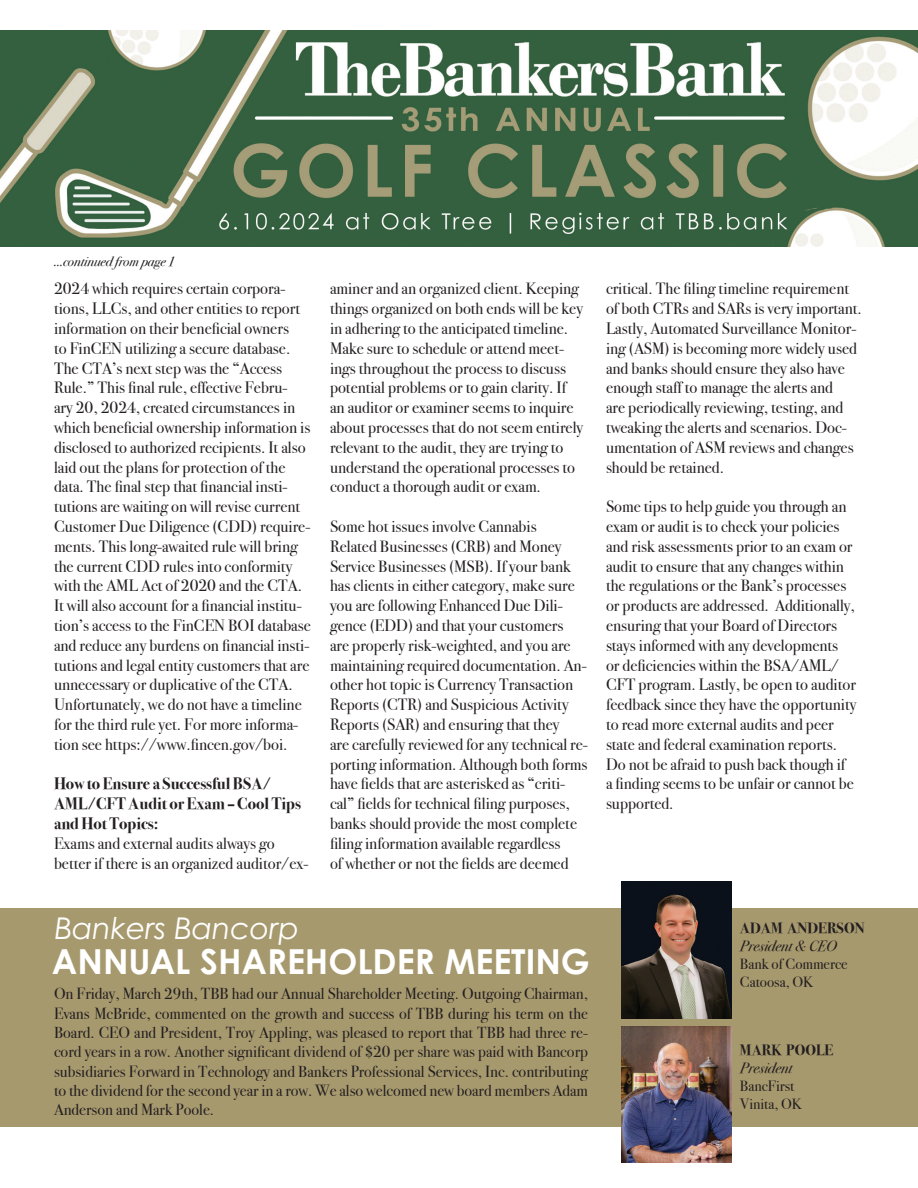
<style>
.page{position:relative;width:918px;height:1188px;background:#fff}
.page>*{position:absolute;margin:0;border:0;box-sizing:border-box;transform-origin:0 0}
.t1{font:700 34.5px "Century Gothic Pro";color:#fff}
.t2{font:italic 30px "Century Gothic Pro";color:#fff}
.t3{font:16.5px/19.8px "Bodoni Svty Two ITCTT";color:#231f20}
.t4{font:700 16.5px/19.8px "Bodoni Svty Two ITCTT";color:#231f20}
.t5{font:16.2px/19.4px "Bodoni Svty Two ITCTT";color:#231f20;text-align:justify}
.t6{font:15px "Bodoni Svty Two ITCTT";color:#231f20}
.t7{font:italic 15px "Bodoni Svty Two ITCTT";color:#231f20}
.t8{font:700 15px "Bodoni Svty Two ITCTT";color:#231f20}
.t9{font:italic 13.5px "Bodoni Svty Two ITCTT";color:#231f20}
</style>
<div class="page">
<div style="left:0;top:908px;width:918px;height:219px;background:#a7996e"></div>
<img style="left:621px;top:882px;width:110px;height:136px">
<img style="left:621px;top:1026px;width:110px;height:137px">
<img style="left:0;top:30px;width:918px;height:216px">
<p class="t9" style="left:54px;top:250px;width:123px">...continued from page 1</p>
<p class="t3" style="left:54px;top:277px;width:258px">2024 which requires certain corpora&shy;tions, LLCs, and other entities to report information on their beneficial owners<br>to FinCEN utilizing a secure database.<br>The CTA’s next step was the “Access Rule.” This final rule, effective Febru-<br>ary 20, 2024, created circumstances in which beneficial ownership information is disclosed to authorized recipients. It also laid out the plans for protection of the data. The final step that financial insti&shy;tutions are waiting on will revise current Customer Due Diligence (CDD) require&shy;ments. This long-awaited rule will bring the current CDD rules into conformity with the AML Act of 2020 and the CTA.<br>It will also account for a financial institu&shy;tion’s access to the FinCEN BOI database and reduce any burdens on financial insti&shy;tutions and legal entity customers that are unnecessary or duplicative of the CTA.<br>Unfortunately, we do not have a timeline for the third rule yet. For more informa&shy;tion see https://www.fincen.gov/boi.</p>
<p class="t4" style="left:54px;top:773px;width:248px">How to Ensure a Successful BSA/<br>AML/CFT Audit or Exam – Cool Tips and Hot Topics:</p>
<p class="t3" style="left:54px;top:832px;width:256px">Exams and external audits always go better if there is an organized auditor/ex-</p>
<p class="t3" style="left:330px;top:277px;width:255px">aminer and an organized client. Keeping things organized on both ends will be key in adhering to the anticipated timeline.<br>Make sure to schedule or attend meet&shy;ings throughout the process to discuss potential problems or to gain clarity. If an auditor or examiner seems to inquire about processes that do not seem entirely relevant to the audit, they are trying to understand the operational processes to conduct a thorough audit or exam.</p>
<p class="t3" style="left:330px;top:515px;width:260px">Some hot issues involve Cannabis<br>Related Businesses (CRB) and Money Service Businesses (MSB). If your bank has clients in either category, make sure you are following Enhanced Due Dili&shy;gence (EDD) and that your customers<br>are properly risk-weighted, and you are maintaining required documentation. An&shy;other hot topic is Currency Transaction Reports (CTR) and Suspicious Activity Reports (SAR) and ensuring that they<br>are carefully reviewed for any technical re&shy;porting information. Although both forms have fields that are asterisked as “criti&shy;cal” fields for technical filing purposes, banks should provide the most complete filing information available regardless<br>of whether or not the fields are deemed</p>
<p class="t3" style="left:606px;top:277px;width:257px">critical. The filing timeline requirement of both CTRs and SARs is very important.<br>Lastly, Automated Surveillance Monitor&shy;ing (ASM) is becoming more widely used and banks should ensure they also have enough staff to manage the alerts and<br>are periodically reviewing, testing, and tweaking the alerts and scenarios. Doc&shy;umentation of ASM reviews and changes should be retained.</p>
<p class="t3" style="left:606px;top:495px;width:252px">Some tips to help guide you through an exam or audit is to check your policies and risk assessments prior to an exam or audit to ensure that any changes within the regulations or the Bank’s processes or products are addressed. Additionally, ensuring that your Board of Directors stays informed with any developments<br>or deficiencies within the BSA/AML/ CFT program. Lastly, be open to auditor feedback since they have the opportunity to read more external audits and peer state and federal examination reports.<br>Do not be afraid to push back though if<br>a finding seems to be unfair or cannot be supported.</p>
<p class="t2" style="left:55px;top:911px;width:246px">Bankers Bancorp</p>
<p class="t1" style="left:52px;top:940px;width:540px">ANNUAL SHAREHOLDER MEETING</p>
<p class="t5" style="left:54px;top:982px;width:536px">On Friday, March 29th, TBB had our Annual Shareholder Meeting. Outgoing Chairman, Evans McBride, commented on the growth and success of TBB during his term on the Board. CEO and President, Troy Appling, was pleased to report that TBB had three re&shy;cord years in a row. Another significant dividend of $20 per share was paid with Bancorp subsidiaries Forward in Technology and Bankers Professional Services, Inc. contributing to the dividend for the second year in a row. We also welcomed new board members Adam Anderson and Mark Poole.</p>
<p class="t8" style="left:740px;top:915px;width:126px">ADAM ANDERSON</p>
<p class="t7" style="left:740px;top:933px;width:98px">President &amp; CEO</p>
<p class="t6" style="left:740px;top:951px;width:109px">Bank of Commerce</p>
<p class="t6" style="left:740px;top:969px;width:75px">Catoosa, OK</p>
<p class="t8" style="left:740px;top:1038px;width:95px">MARK POOLE</p>
<p class="t7" style="left:740px;top:1055px;width:54px">President</p>
<p class="t6" style="left:740px;top:1074px;width:56px">BancFirst</p>
<p class="t6" style="left:740px;top:1092px;width:64px">Vinita, OK</p>
</div>
